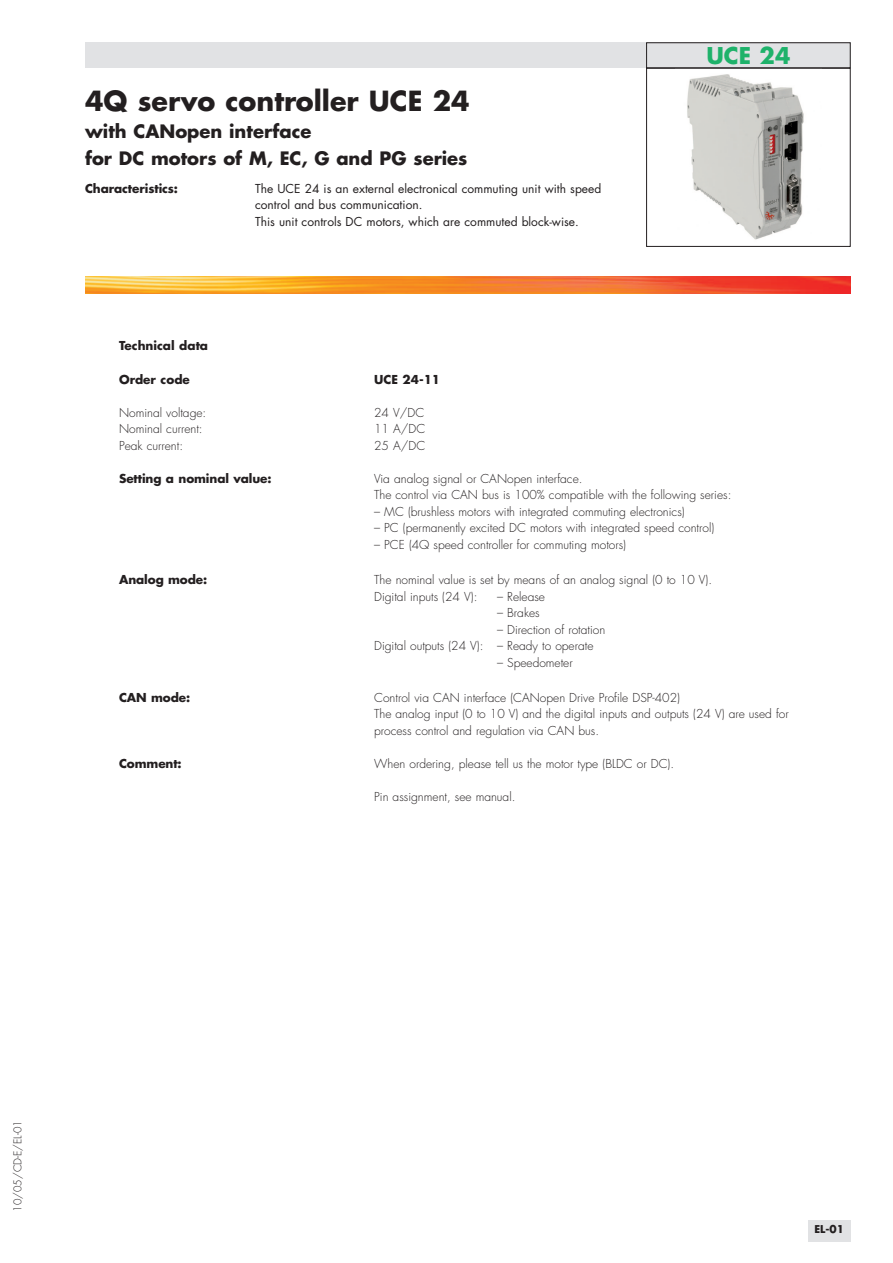
<style>
.page{position:relative;width:893px;height:1263px;background:#fff}
.page>*{position:absolute;margin:0;border:0;box-sizing:border-box;transform-origin:0 0}
.t1{font:700 27px "Futura LT";color:#231f20}
.t2{font:700 22.5px "Futura LT";color:#1eb26a}
.t3{font:700 18px/27px "Futura LT";color:#231f20}
.t4{font:300 12px/16.5px "Futura LT";color:#231f20}
.t5{font:12px/16.5px "Futura LT";color:#231f20}
.t6{font:700 12px "Futura LT";letter-spacing:-.005em;color:#231f20}
.t7{font:300 10.5px "Futura LT";color:#231f20}
.t8{font:700 10.5px "Futura LT";color:#231f20}
</style>
<div class="page">
<div style="left:808px;top:1220px;width:42px;height:22px;background:#e1e2e4"></div>
<div style="left:85px;top:43px;width:765px;height:25px;background:#e1e2e4"></div>
<img style="left:85px;top:276px;width:765px;height:17px">
<div style="left:646px;top:43px;width:204px;height:25px;border:1px solid #231f20"></div>
<img style="left:687px;top:74px;width:117px;height:166px">
<div style="left:646px;top:68px;width:204px;height:179px;border:1px solid #231f20"></div>
<h1 class="t1" style="left:85px;top:88px;width:386px">4Q servo controller UCE 24</h1>
<h3 class="t3" style="left:85px;top:119px;width:384px">with CANopen interface<br>for DC motors of M, EC, G and PG series</h3>
<p class="t6" style="left:85px;top:183px;width:95px">Characteristics:</p>
<p class="t5" style="left:255px;top:181px;width:348px">The UCE 24 is an external electronical commuting unit with speed control and bus communication.<br>This unit controls DC motors, which are commuted block-wise.</p>
<h2 class="t2" style="left:706px;top:45px;width:86px">UCE 24</h2>
<p class="t6" style="left:119px;top:340px;width:91px">Technical data</p>
<p class="t6" style="left:119px;top:374px;width:72px">Order code</p>
<p class="t6" style="left:374px;top:374px;width:68px">UCE 24-11</p>
<p class="t4" style="left:119px;top:405px;width:89px">Nominal voltage:</p>
<p class="t4" style="left:374px;top:405px;width:51px">24 V/DC</p>
<p class="t4" style="left:119px;top:422px;width:85px">Nominal current:</p>
<p class="t4" style="left:374px;top:422px;width:53px">11 A/DC</p>
<p class="t4" style="left:119px;top:438px;width:65px">Peak current:</p>
<p class="t4" style="left:374px;top:438px;width:53px">25 A/DC</p>
<p class="t6" style="left:119px;top:473px;width:154px">Setting a nominal value:</p>
<p class="t4" style="left:374px;top:471px;width:359px">Via analog signal or CANopen interface.<br>The control via CAN bus is 100% compatible with the following series:</p>
<p class="t4" style="left:374px;top:504px;width:312px">– MC (brushless motors with integrated commuting electronics)</p>
<p class="t4" style="left:374px;top:521px;width:342px">– PC (permanently excited DC motors with integrated speed control)</p>
<p class="t4" style="left:374px;top:537px;width:253px">– PCE (4Q speed controller for commuting motors)</p>
<p class="t6" style="left:119px;top:574px;width:90px">Analog mode:</p>
<p class="t4" style="left:374px;top:572px;width:339px">The nominal value is set by means of an analog signal (0 to 10 V).<br>Digital inputs (24 V):</p>
<p class="t4" style="left:497px;top:589px;width:49px">– Release</p>
<p class="t4" style="left:497px;top:605px;width:44px">– Brakes</p>
<p class="t4" style="left:374px;top:622px;width:233px;text-indent:123px">– Direction of rotation<br>Digital outputs (24 V): – Ready to operate</p>
<p class="t4" style="left:497px;top:655px;width:77px">– Speedometer</p>
<p class="t6" style="left:119px;top:692px;width:73px">CAN mode:</p>
<p class="t4" style="left:374px;top:690px;width:416px">Control via CAN interface (CANopen Drive Profile DSP-402)<br>The analog input (0 to 10 V) and the digital inputs and outputs (24 V) are used for process control and regulation via CAN bus.</p>
<p class="t6" style="left:119px;top:758px;width:64px">Comment:</p>
<p class="t4" style="left:374px;top:756px;width:301px">When ordering, please tell us the motor type (BLDC or DC).</p>
<p class="t4" style="left:374px;top:789px;width:143px">Pin assignment, see manual.</p>
<p class="t7" style="left:13px;top:1212px;width:93px;rotate:-90deg">10/05/CD-E/EL-01</p>
<p class="t8" style="left:814px;top:1225px;width:31px">EL-01</p>
</div>
